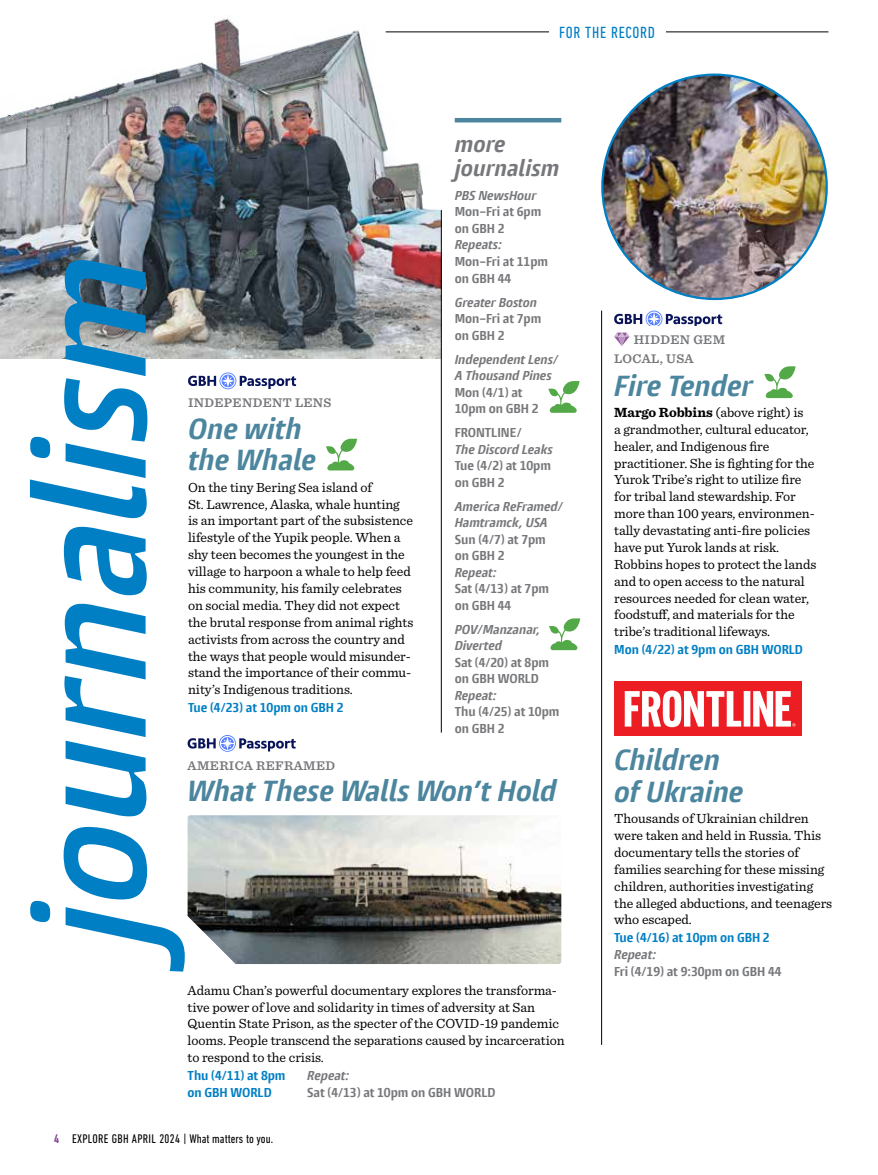
<style>
.page{position:relative;width:878px;height:1175px;background:#fff}
.page>*{position:absolute;margin:0;border:0;box-sizing:border-box;transform-origin:0 0}
.t1{font:italic 600 condensed 142.5px "Burlingame Pro";letter-spacing:-.005em;color:#007fc4}
.t2{font:italic 700 condensed 27px/31.5px "Burlingame Pro";color:#4b859e}
.t3{font:italic 700 condensed 21px/24px "Burlingame Pro";color:#77787b}
.t4{font:condensed 16.5px "DIN Next LT Pro";letter-spacing:.045em;color:#007fc4}
.t5{font:13.8px/16.8px "Sentinel";letter-spacing:-.005em;color:#000}
.t6{font:600 13.2px/18.3px "Sentinel";letter-spacing:.025em;color:#77787b}
.t7{font:condensed 12.75px "DIN Next LT Pro";letter-spacing:.025em;color:#000}
.t8{font:700 condensed 12px/16.5px "Burlingame Pro";letter-spacing:-.005em;color:#77787b}
.t9{font:italic 700 condensed 12px/16.5px "Burlingame Pro";letter-spacing:-.005em;color:#77787b}
.t10{font:700 condensed 12px/16.5px "Burlingame Pro";letter-spacing:-.005em;color:#007fc4}
.s1{font-weight:500;color:#81398d}
.s2{font-weight:700}
</style>
<div class="page">
<img style="left:0;top:16px;width:441px;height:343px">
<hr style="left:601px;top:310px;width:1px;height:734px;background:#000">
<hr style="left:386px;top:32px;width:442px;height:1px;background:#000">
<div style="left:548px;top:24px;width:117px;height:17px;background:#fff"></div>
<svg style="left:188px;top:373px;width:108px;height:16px"></svg>
<svg style="left:326px;top:439px;width:31px;height:31px"></svg>
<hr style="left:454px;top:118px;width:107px;height:4px;background:#4b859e">
<svg style="left:548px;top:381px;width:31px;height:32px"></svg>
<svg style="left:549px;top:618px;width:31px;height:32px"></svg>
<hr style="left:441px;top:204px;width:1px;height:528px;background:#000">
<svg style="left:764px;top:366px;width:31px;height:32px"></svg>
<img style="left:602px;top:75px;width:224px;height:224px;border-radius:112px">
<svg style="left:614px;top:332px;width:15px;height:14px"></svg>
<svg style="left:614px;top:310px;width:108px;height:16px"></svg>
<svg style="left:188px;top:736px;width:107px;height:15px"></svg>
<img style="left:188px;top:815px;width:373px;height:149px">
<svg style="left:420px;top:159px;width:22px;height:51px"></svg>
<div style="left:614px;top:681px;width:187px;height:55px;background:#ed1d24"></div>
<svg style="left:624px;top:690px;width:171px;height:37px"></svg>
<p class="t4" style="left:559px;top:23px;width:98px">FOR THE RECORD</p>
<h3 class="t3" style="left:454px;top:132px;width:106px">more journalism</h3>
<p class="t9" style="left:454px;top:187px;width:83px">PBS NewsHour</p>
<p class="t8" style="left:454px;top:204px;width:88px">Mon–Fri at 6pm on GBH 2</p>
<p class="t9" style="left:454px;top:237px;width:49px">Repeats:</p>
<p class="t8" style="left:454px;top:253px;width:95px">Mon–Fri at 11pm on GBH 44</p>
<p class="t9" style="left:454px;top:294px;width:84px">Greater Boston</p>
<p class="t8" style="left:454px;top:310px;width:88px">Mon–Fri at 7pm on GBH 2</p>
<p class="t9" style="left:454px;top:351px;width:105px">Independent Lens/<br>A Thousand Pines</p>
<p class="t8" style="left:454px;top:384px;width:85px">Mon (4/1) at<br>10pm on GBH 2</p>
<p class="t8" style="left:454px;top:424px;width:68px">FRONTLINE/</p>
<p class="t9" style="left:454px;top:441px;width:99px">The Discord Leaks</p>
<p class="t8" style="left:454px;top:457px;width:98px">Tue (4/2) at 10pm on GBH 2</p>
<p class="t9" style="left:454px;top:498px;width:109px">America ReFramed/<br>Hamtramck, USA</p>
<p class="t8" style="left:454px;top:531px;width:93px">Sun (4/7) at 7pm on GBH 2</p>
<p class="t9" style="left:454px;top:564px;width:43px">Repeat:</p>
<p class="t8" style="left:454px;top:580px;width:96px">Sat (4/13) at 7pm on GBH 44</p>
<p class="t9" style="left:454px;top:621px;width:87px">POV/Manzanar,<br>Diverted</p>
<p class="t8" style="left:454px;top:654px;width:96px">Sat (4/20) at 8pm on GBH WORLD</p>
<p class="t9" style="left:454px;top:687px;width:43px">Repeat:</p>
<p class="t8" style="left:454px;top:703px;width:106px">Thu (4/25) at 10pm on GBH 2</p>
<h1 class="t1" style="left:3px;top:944px;width:692px;rotate:-90deg">journalism</h1>
<p class="t6" style="left:188px;top:393px;width:145px">INDEPENDENT LENS</p>
<h2 class="t2" style="left:188px;top:413px;width:129px">One with the Whale</h2>
<p class="t5" style="left:188px;top:478px;width:227px">On the tiny Bering Sea island of<br>St. Lawrence, Alaska, whale hunting is an important part of the subsistence lifestyle of the Yupik people. When a shy teen becomes the youngest in the village to harpoon a whale to help feed his community, his family celebrates on social media. They did not expect the brutal response from animal rights activists from across the country and the ways that people would misunder&shy;stand the importance of their commu&shy;nity’s Indigenous traditions.</p>
<p class="t10" style="left:188px;top:699px;width:157px">Tue (4/23) at 10pm on GBH 2</p>
<p class="t6" style="left:188px;top:755px;width:149px">AMERICA REFRAMED</p>
<h2 class="t2" style="left:188px;top:775px;width:370px">What These Walls Won’t Hold</h2>
<p class="t5" style="left:188px;top:980px;width:378px">Adamu Chan’s powerful documentary explores the transforma&shy;tive power of love and solidarity in times of adversity at San Quentin State Prison, as the specter of the COVID-19 pandemic looms. People transcend the separations caused by incarceration to respond to the crisis.</p>
<p class="t10" style="left:188px;top:1067px;width:99px">Thu (4/11) at 8pm on GBH WORLD</p>
<p class="t9" style="left:307px;top:1067px;width:43px">Repeat:</p>
<p class="t8" style="left:307px;top:1084px;width:190px">Sat (4/13) at 10pm on GBH WORLD</p>
<p class="t7" style="left:54px;top:1131px;width:220px"><span class="s1">4</span> EXPLORE GBH APRIL 2024 | What matters to you.</p>
<p class="t6" style="left:614px;top:330px;width:112px;text-indent:20px">HIDDEN GEM<br>LOCAL, USA</p>
<h2 class="t2" style="left:614px;top:370px;width:140px">Fire Tender</h2>
<p class="t5" style="left:614px;top:403px;width:204px"><span class="s2">Margo Robbins</span> (above right) is<br>a grandmother, cultural educator, healer, and Indigenous fire practitioner. She is fighting for the Yurok Tribe’s right to utilize fire for tribal land stewardship. For more than 100 years, environmen&shy;tally devastating anti-fire policies have put Yurok lands at risk.<br>Robbins hopes to protect the lands and to open access to the natural resources needed for clean water, foodstuff, and materials for the tribe’s traditional lifeways.</p>
<p class="t10" style="left:614px;top:642px;width:190px">Mon (4/22) at 9pm on GBH WORLD</p>
<h2 class="t2" style="left:614px;top:744px;width:131px">Children of Ukraine</h2>
<p class="t5" style="left:614px;top:809px;width:219px">Thousands of Ukrainian children were taken and held in Russia. This documentary tells the stories of families searching for these missing children, authorities investigating the alleged abductions, and teenagers who escaped.</p>
<p class="t10" style="left:614px;top:929px;width:157px">Tue (4/16) at 10pm on GBH 2</p>
<p class="t9" style="left:614px;top:946px;width:43px">Repeat:</p>
<p class="t8" style="left:614px;top:962px;width:169px">Fri (4/19) at 9:30pm on GBH 44</p>
</div>
